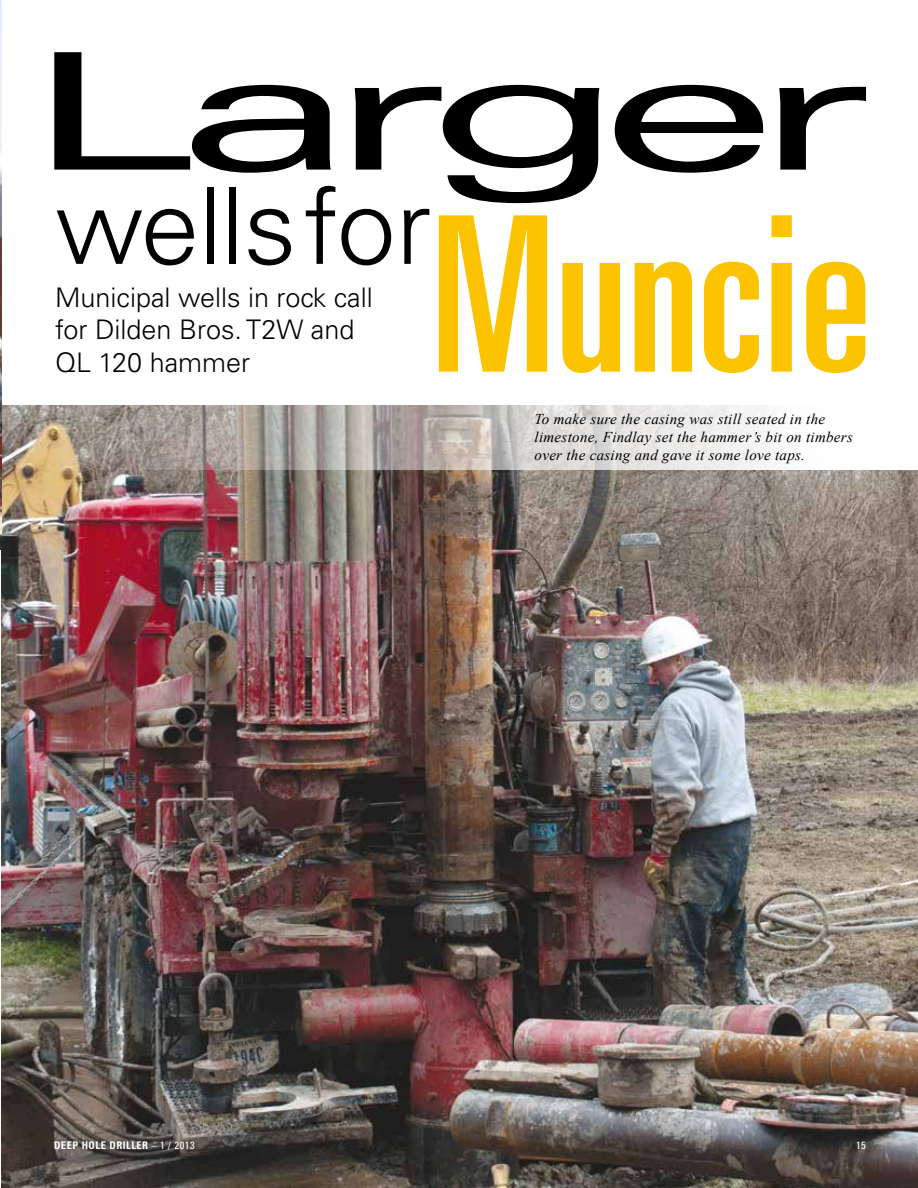
<style>
.page{position:relative;width:918px;height:1188px;background:#fff}
.page>*{position:absolute;margin:0;border:0;box-sizing:border-box;transform-origin:0 0}
.t1{font:ultra-condensed 216.45px "Univers LT Std";color:#fcc400}
.t2{font:expanded 162.6px "Univers LT Std";letter-spacing:-.075em;color:#000;scale:1.61 1}
.t3{font:300 106.35px "Univers LT Std";letter-spacing:-.01em;color:#000}
.t4{font:300 27px/32.4px "Univers LT Std";color:#000}
.t5{font:italic 15px/18px "Times New Roman";letter-spacing:.02em;color:#000}
.t6{font:700 condensed 10.5px "Univers LT Std";letter-spacing:.05em;color:#fff}
.t7{font:condensed 10.5px "Univers LT Std";color:#fff}
.s1{font-weight:400}
</style>
<div class="page">
<img style="left:1px;top:405px;width:917px;height:783px">
<svg style="left:55px;top:405px;width:863px;height:64px"></svg>
<img style="left:0;top:0;width:1px;height:550px">
<h2 class="t2" style="left:23px;top:16px;width:529px">Larger</h2>
<h3 class="t3" style="left:55px;top:162px;width:378px">wellsfor</h3>
<h1 class="t1" style="left:431px;top:172px;width:443px">Muncie</h1>
<h3 class="t4" style="left:55px;top:281px;width:319px">Municipal wells in rock call for Dilden Bros. T2W and<br>QL 120 hammer</h3>
<p class="t5" style="left:535px;top:409px;width:320px">To make sure the casing was still seated in the limestone, Findlay set the hammer’s bit on timbers over the casing and gave it some love taps.</p>
<p class="t6" style="left:54px;top:1138px;width:142px">DEEP HOLE DRILLER <span class="s1">– 1 / 2013</span></p>
<p class="t7" style="left:856px;top:1138px;width:11px">15</p>
</div>
